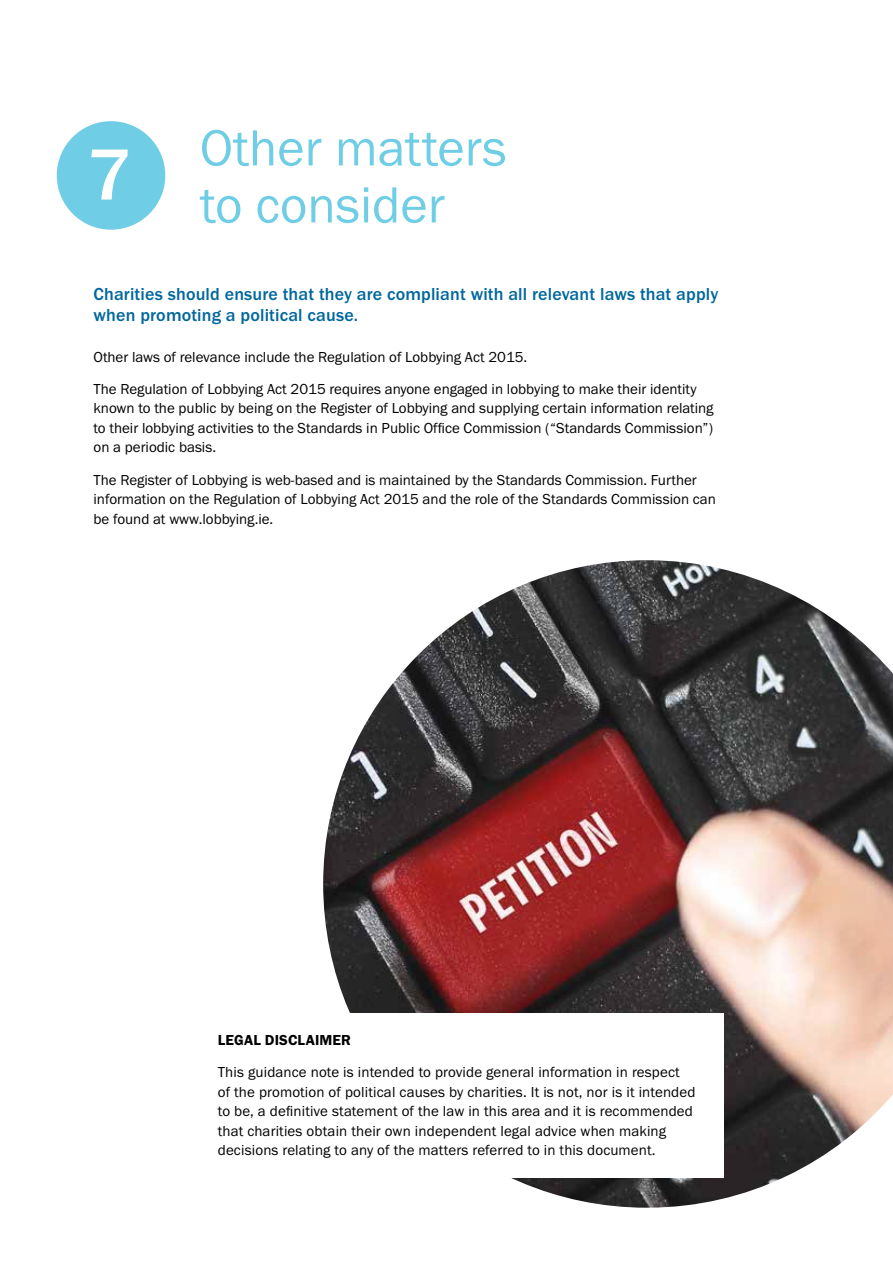
<style>
.page{position:relative;width:893px;height:1263px;background:#fff}
.page>*{position:absolute;margin:0;border:0;box-sizing:border-box;transform-origin:0 0}
.t1{font:500 75px "Franklin Gothic URW";color:#fff}
.t2{font:52.5px/57px "Franklin Gothic URW Boo";color:#6fcee5}
.t3{font:500 18px/21px "Franklin Gothic URW";letter-spacing:.01em;color:#00679d}
.t4{font:15px/19.5px "Franklin Gothic URW Boo";color:#000}
.t5{font:15px "Franklin Gothic URW Dem";letter-spacing:.01em;color:#000}
</style>
<div class="page">
<div style="left:57px;top:121px;width:108px;height:109px;background:#6fcee5;border-radius:50%"></div>
<img style="left:323px;top:560px;width:570px;height:648px">
<div style="left:198px;top:1013px;width:526px;height:165px;background:#fff"></div>
<h1 class="t1" style="left:88px;top:128px;width:46px">7</h1>
<h2 class="t2" style="left:200px;top:118px;width:308px">Other matters to consider</h2>
<p class="t3" style="left:94px;top:283px;width:626px">Charities should ensure that they are compliant with all relevant laws that apply when promoting a political cause.</p>
<p class="t4" style="left:94px;top:340px;width:605px;line-height:32.2px">Other laws of relevance include the Regulation of Lobbying Act 2015.<br>The Regulation of Lobbying Act 2015 requires anyone engaged in lobbying to make their identity</p>
<p class="t4" style="left:94px;top:398px;width:622px;text-align:justify">known to the public by being on the Register of Lobbying and supplying certain information relating to their lobbying activities to the Standards in Public Office Commission (“Standards Commission”) on a periodic basis.</p>
<p class="t4" style="left:94px;top:470px;width:624px">The Register of Lobbying is web-based and is maintained by the Standards Commission. Further information on the Regulation of Lobbying Act 2015 and the role of the Standards Commission can be found at www.lobbying.ie.</p>
<p class="t5" style="left:218px;top:1031px;width:135px">LEGAL DISCLAIMER</p>
<p class="t4" style="left:218px;top:1062px;width:479px">This guidance note is intended to provide general information in respect of the promotion of political causes by charities. It is not, nor is it intended to be, a definitive statement of the law in this area and it is recommended that charities obtain their own independent legal advice when making decisions relating to any of the matters referred to in this document.</p>
</div>
